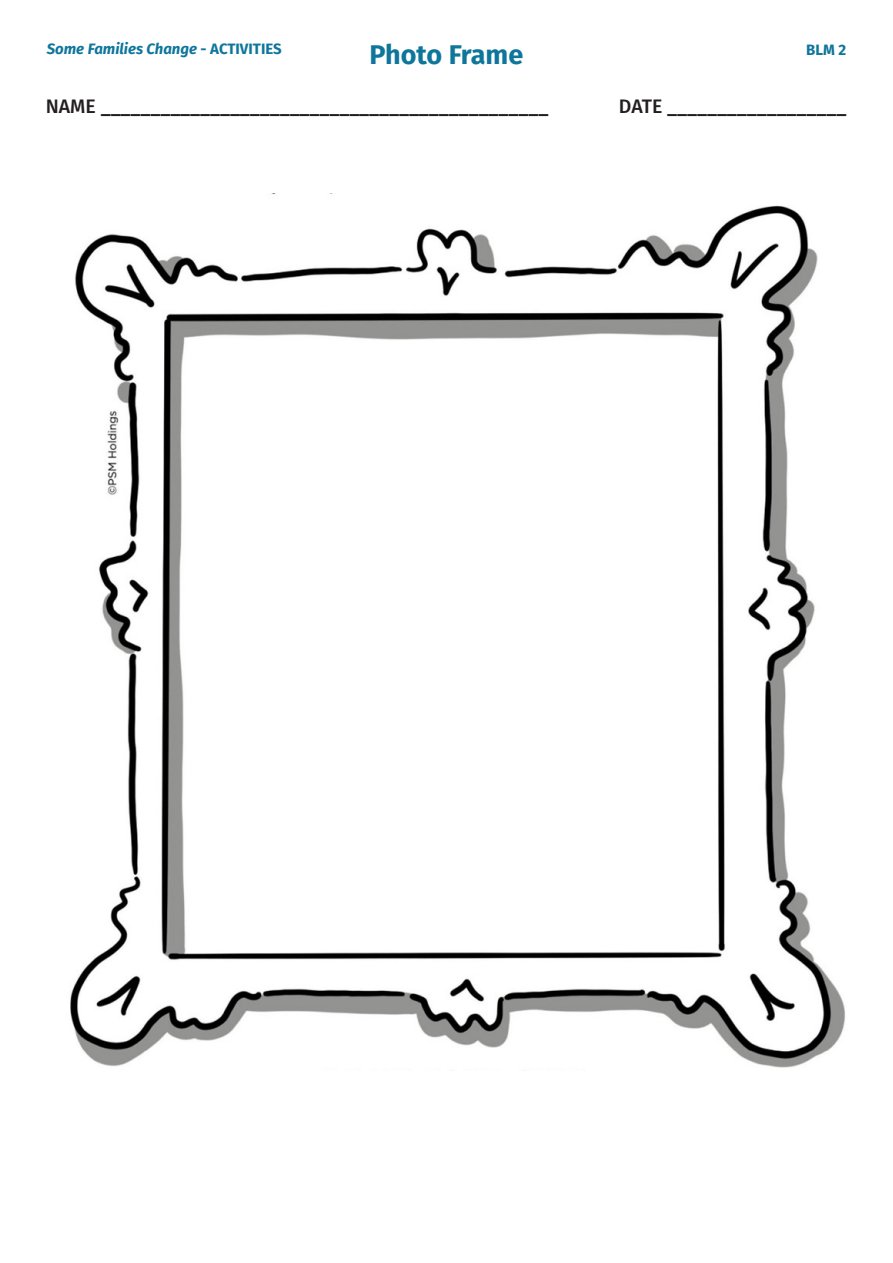
<style>
.page{position:relative;width:893px;height:1263px;background:#fff}
.page>*{position:absolute;margin:0;border:0;box-sizing:border-box;transform-origin:0 0}
.t1{font:700 27px "Fira Sans";letter-spacing:-.01em;color:#0e769b}
.t2{font:500 19.5px "Fira Sans";color:#231f20}
.t3{font:italic 700 15px "Fira Sans";color:#0e769b}
.t4{font:700 15px "Fira Sans";color:#0e769b}
.s1{font-style:normal}
</style>
<div class="page">
<img style="left:70px;top:193px;width:775px;height:875px">
<p class="t3" style="left:47px;top:36px;width:236px">Some Families Change <span class="s1">- ACTIVITIES</span></p>
<h1 class="t1" style="left:370px;top:31px;width:155px">Photo Frame</h1>
<p class="t2" style="left:46px;top:91px;width:504px">NAME _____________________________________________</p>
<p class="t2" style="left:619px;top:91px;width:229px">DATE __________________</p>
<p class="t4" style="left:806px;top:37px;width:41px">BLM 2</p>
</div>
